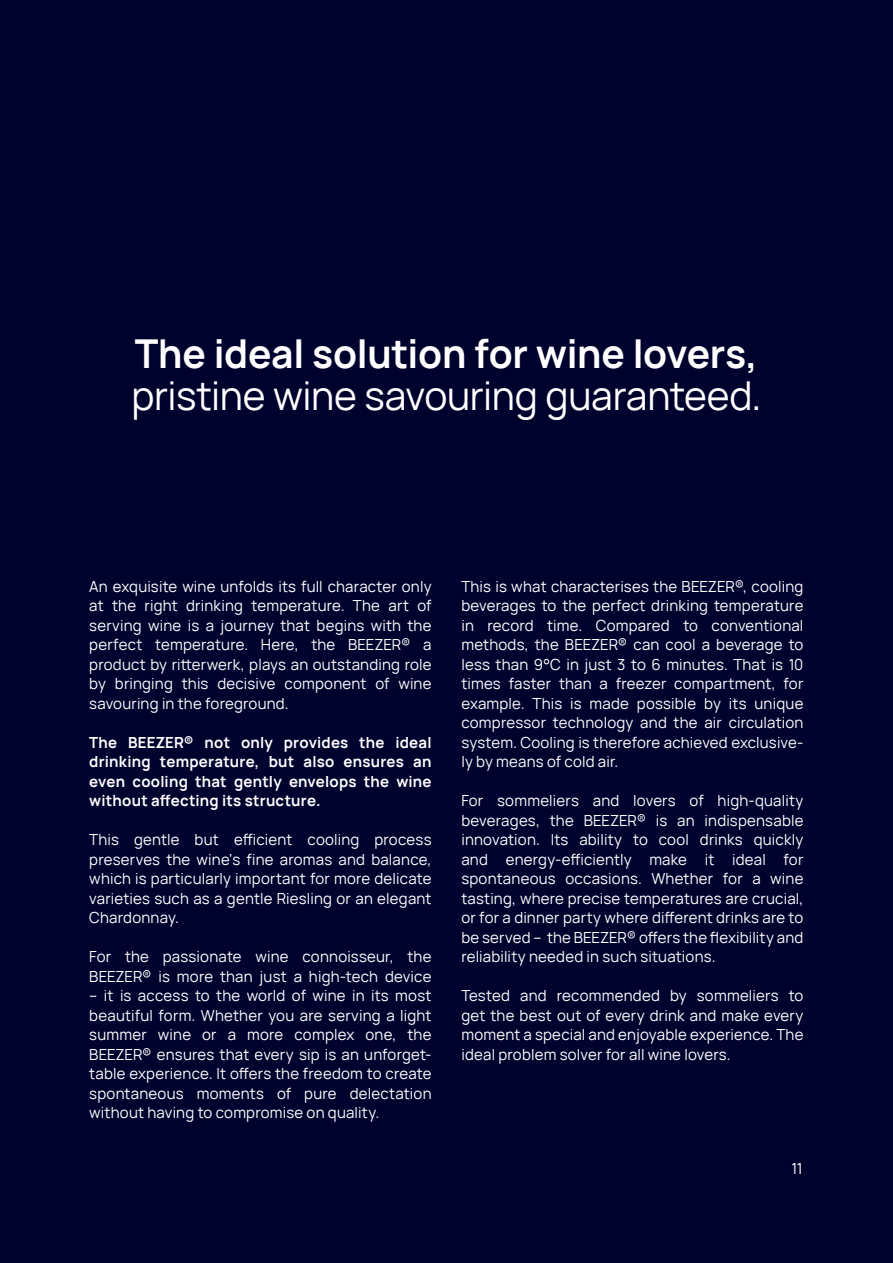
<style>
.page{position:relative;width:893px;height:1263px;background:#00022e}
.page>*{position:absolute;margin:0;border:0;box-sizing:border-box;transform-origin:0 0}
.t1{font:39px "Manrope";letter-spacing:-.01em;color:#fff}
.t2{font:700 39px "Manrope";letter-spacing:-.01em;color:#fff}
.t3{font:15px/19.5px "Manrope";letter-spacing:.01em;color:#fff;text-align:justify}
.t4{font:700 15px/19.5px "Manrope";letter-spacing:.015em;color:#fff;text-align:justify}
</style>
<div class="page">
<h1 class="t2" style="left:135px;top:321px;width:625px">The ideal solution for wine lovers,</h1>
<h1 class="t1" style="left:131px;top:367px;width:631px">pristine wine savouring guaranteed.</h1>
<p class="t3" style="left:89px;top:576px;width:344px">An exquisite wine unfolds its full character only at the right drinking temperature. The art of serving wine is a journey that begins with the perfect temperature. Here, the BEEZER® a product by ritterwerk, plays an outstanding role by bringing this decisive component of wine savouring in the foreground.</p>
<p class="t4" style="left:89px;top:731px;width:344px">The BEEZER® not only provides the ideal drinking temperature, but also ensures an even cooling that gently envelops the wine without affecting its structure.</p>
<p class="t3" style="left:89px;top:829px;width:344px">This gentle but efficient cooling process preserves the wine‘s fine aromas and balance, which is particularly important for more delicate varieties such as a gentle Riesling or an elegant Chardonnay.</p>
<p class="t3" style="left:89px;top:946px;width:344px">For the passionate wine connoisseur, the<br>BEEZER® is more than just a high-tech device</p>
<p class="t3" style="left:89px;top:985px;width:344px">– it is access to the world of wine in its most beautiful form. Whether you are serving a light summer wine or a more complex one, the BEEZER® ensures that every sip is an unforget&shy;table experience. It offers the freedom to create spontaneous moments of pure delectation without having to compromise on quality.</p>
<p class="t3" style="left:461px;top:576px;width:344px">This is what characterises the BEEZER®, cooling beverages to the perfect drinking temperature in record time. Compared to conventional methods, the BEEZER® can cool a beverage to less than 9°C in just 3 to 6 minutes. That is 10 times faster than a freezer compartment, for example. This is made possible by its unique compressor technology and the air circulation system. Cooling is therefore achieved exclusive&shy;ly by means of cold air.</p>
<p class="t3" style="left:461px;top:790px;width:344px">For sommeliers and lovers of high-quality beverages, the BEEZER® is an indispensable innovation. Its ability to cool drinks quickly and energy-efficiently make it ideal for spontaneous occasions. Whether for a wine tasting, where precise temperatures are crucial, or for a dinner party where different drinks are to be served – the BEEZER® offers the flexibility and reliability needed in such situations.</p>
<p class="t3" style="left:461px;top:985px;width:344px">Tested and recommended by sommeliers to get the best out of every drink and make every moment a special and enjoyable experience. The ideal problem solver for all wine lovers.</p>
<p class="t3" style="left:792px;top:1157px;width:13px">11</p>
</div>
